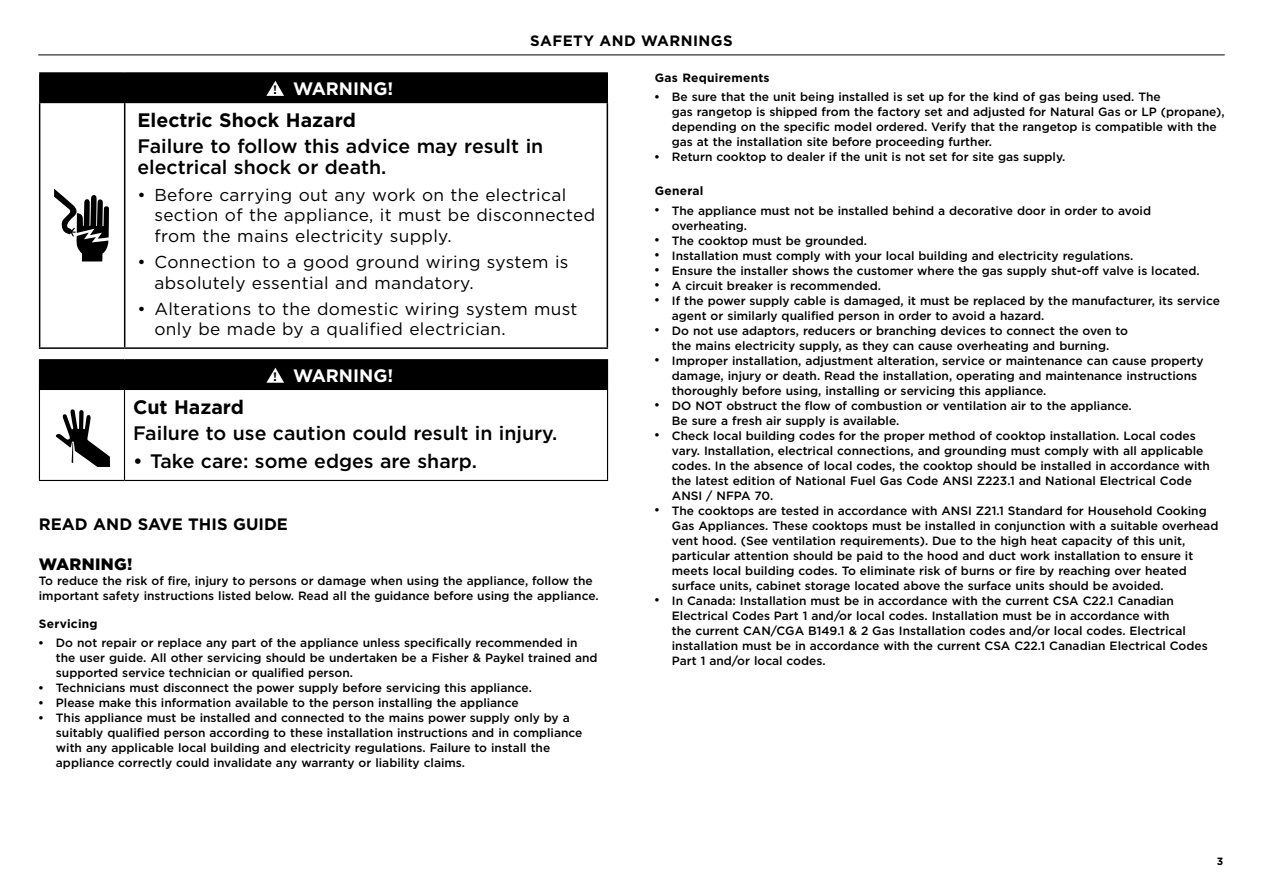
<style>
.page{position:relative;width:1263px;height:893px;background:#fff}
.page>*{position:absolute;margin:0;border:0;box-sizing:border-box;transform-origin:0 0}
.t1{font:500 19.5px/21.8px "Gotham";color:#000}
.t2{font:700 19.5px "Gotham";color:#000}
.t3{font:700 18px "Gotham";color:#fff}
.t4{font:17.25px/20.2px "Gotham";letter-spacing:.02em;color:#000}
.t5{font:700 16.5px "Gotham";color:#000}
.t6{font:900 16.5px "Gotham";letter-spacing:.02em;color:#000}
.t7{font:700 15px "Gotham";letter-spacing:.03em;color:#000}
.t8{font:500 12px/15px "Gotham";color:#000}
.t9{font:700 12px "Gotham";letter-spacing:.02em;color:#000}
.t10{font:700 10.5px "Gotham";color:#000}
.s1{font-size:12.3px;color:#000}
</style>
<div class="page">
<hr style="left:38px;top:55px;width:1187px;height:1px;background:#000">
<div style="left:40px;top:73px;width:567px;height:30px;background:#000"></div>
<hr style="left:124px;top:103px;width:1px;height:244px;background:#000">
<hr style="left:39px;top:72px;width:86px;height:1px;background:#000">
<svg style="left:39px;top:73px;width:1px;height:29px"></svg>
<hr style="left:125px;top:72px;width:483px;height:1px;background:#000">
<svg style="left:607px;top:73px;width:1px;height:29px"></svg>
<hr style="left:39px;top:102px;width:86px;height:1px;background:#000">
<hr style="left:125px;top:102px;width:483px;height:1px;background:#000">
<hr style="left:39px;top:103px;width:1px;height:244px;background:#000">
<hr style="left:607px;top:103px;width:1px;height:244px;background:#000">
<hr style="left:39px;top:347px;width:86px;height:2px;background:#000">
<hr style="left:125px;top:347px;width:483px;height:2px;background:#000">
<svg style="left:266px;top:81px;width:18px;height:15px"></svg>
<svg style="left:54px;top:189px;width:55px;height:72px"></svg>
<div style="left:39px;top:360px;width:568px;height:29px;background:#000"></div>
<hr style="left:39px;top:359px;width:85px;height:1px;background:#000">
<hr style="left:124px;top:359px;width:484px;height:1px;background:#000">
<svg style="left:607px;top:360px;width:1px;height:29px"></svg>
<hr style="left:39px;top:389px;width:85px;height:1px;background:#000">
<hr style="left:39px;top:390px;width:1px;height:90px;background:#000">
<hr style="left:124px;top:389px;width:484px;height:1px;background:#000">
<hr style="left:124px;top:390px;width:1px;height:90px;background:#000">
<hr style="left:607px;top:390px;width:1px;height:90px;background:#000">
<hr style="left:39px;top:480px;width:85px;height:1px;background:#000">
<hr style="left:124px;top:480px;width:484px;height:1px;background:#000">
<svg style="left:266px;top:368px;width:18px;height:15px"></svg>
<svg style="left:56px;top:409px;width:53px;height:58px"></svg>
<p class="t7" style="left:530px;top:31px;width:204px">SAFETY AND WARNINGS</p>
<h2 class="t3" style="left:273px;top:77px;width:122px"><span class="s1">!</span> WARNING!</h2>
<h1 class="t2" style="left:137px;top:107px;width:220px">Electric Shock Hazard</h1>
<h1 class="t1" style="left:137px;top:135px;width:407px">Failure to follow this advice may result in electrical shock or death.</h1>
<h3 class="t4" style="left:154px;top:184px;width:442px;text-indent:-17px">• Before carrying out any work on the electrical section of the appliance, it must be disconnected from the mains electricity supply.</h3>
<h3 class="t4" style="left:154px;top:252px;width:415px;text-indent:-17px">• Connection to a good ground wiring system is absolutely essential and mandatory.</h3>
<h3 class="t4" style="left:154px;top:299px;width:425px;text-indent:-17px">• Alterations to the domestic wiring system must only be made by a qualified electrician.</h3>
<h2 class="t3" style="left:273px;top:363px;width:122px"><span class="s1">!</span> WARNING!</h2>
<h1 class="t2" style="left:133px;top:394px;width:113px">Cut Hazard</h1>
<h1 class="t1" style="left:133px;top:422px;width:426px">Failure to use caution could result in injury.</h1>
<h1 class="t1" style="left:133px;top:450px;width:345px">• Take care: some edges are sharp.</h1>
<h3 class="t5" style="left:39px;top:514px;width:251px">READ AND SAVE THIS GUIDE</h3>
<h3 class="t6" style="left:39px;top:553px;width:95px">WARNING!</h3>
<p class="t8" style="left:39px;top:573px;width:561px">To reduce the risk of fire, injury to persons or damage when using the appliance, follow the important safety instructions listed below. Read all the guidance before using the appliance.</p>
<p class="t9" style="left:39px;top:616px;width:60px">Servicing</p>
<p class="t8" style="left:56px;top:635px;width:543px">Do not repair or replace any part of the appliance unless specifically recommended in the user guide. All other servicing should be undertaken be a Fisher &amp; Paykel trained and supported service technician or qualified person.<br>Technicians must disconnect the power supply before servicing this appliance.<br>Please make this information available to the person installing the appliance<br>This appliance must be installed and connected to the mains power supply only by a suitably qualified person according to these installation instructions and in compliance with any applicable local building and electricity regulations. Failure to install the appliance correctly could invalidate any warranty or liability claims.</p>
<p class="t9" style="left:655px;top:70px;width:116px">Gas Requirements</p>
<p class="t8" style="left:672px;top:89px;width:554px">Be sure that the unit being installed is set up for the kind of gas being used. The<br>gas rangetop is shipped from the factory set and adjusted for Natural Gas or LP (propane), depending on the specific model ordered. Verify that the rangetop is compatible with the gas at the installation site before proceeding further.<br>Return cooktop to dealer if the unit is not set for site gas supply.</p>
<p class="t9" style="left:655px;top:183px;width:50px">General</p>
<p class="t8" style="left:672px;top:203px;width:549px">The appliance must not be installed behind a decorative door in order to avoid overheating.<br>The cooktop must be grounded.<br>Installation must comply with your local building and electricity regulations.<br>Ensure the installer shows the customer where the gas supply shut-off valve is located.<br>A circuit breaker is recommended.<br>If the power supply cable is damaged, it must be replaced by the manufacturer, its service agent or similarly qualified person in order to avoid a hazard.<br>Do not use adaptors, reducers or branching devices to connect the oven to<br>the mains electricity supply, as they can cause overheating and burning.<br>Improper installation, adjustment alteration, service or maintenance can cause property damage, injury or death. Read the installation, operating and maintenance instructions thoroughly before using, installing or servicing this appliance.<br>DO NOT obstruct the flow of combustion or ventilation air to the appliance.<br>Be sure a fresh air supply is available.<br>Check local building codes for the proper method of cooktop installation. Local codes vary. Installation, electrical connections, and grounding must comply with all applicable codes. In the absence of local codes, the cooktop should be installed in accordance with the latest edition of National Fuel Gas Code ANSI Z223.1 and National Electrical Code ANSI / NFPA 70.<br>The cooktops are tested in accordance with ANSI Z21.1 Standard for Household Cooking Gas Appliances. These cooktops must be installed in conjunction with a suitable overhead vent hood. (See ventilation requirements). Due to the high heat capacity of this unit, particular attention should be paid to the hood and duct work installation to ensure it meets local building codes. To eliminate risk of burns or fire by reaching over heated surface units, cabinet storage located above the surface units should be avoided.<br>In Canada: Installation must be in accordance with the current CSA C22.1 Canadian Electrical Codes Part 1 and/or local codes. Installation must be in accordance with<br>the current CAN/CGA B149.1 &amp; 2 Gas Installation codes and/or local codes. Electrical installation must be in accordance with the current CSA C22.1 Canadian Electrical Codes Part 1 and/or local codes.</p>
<p class="t10" style="left:1217px;top:854px;width:8px">3</p>
</div>
